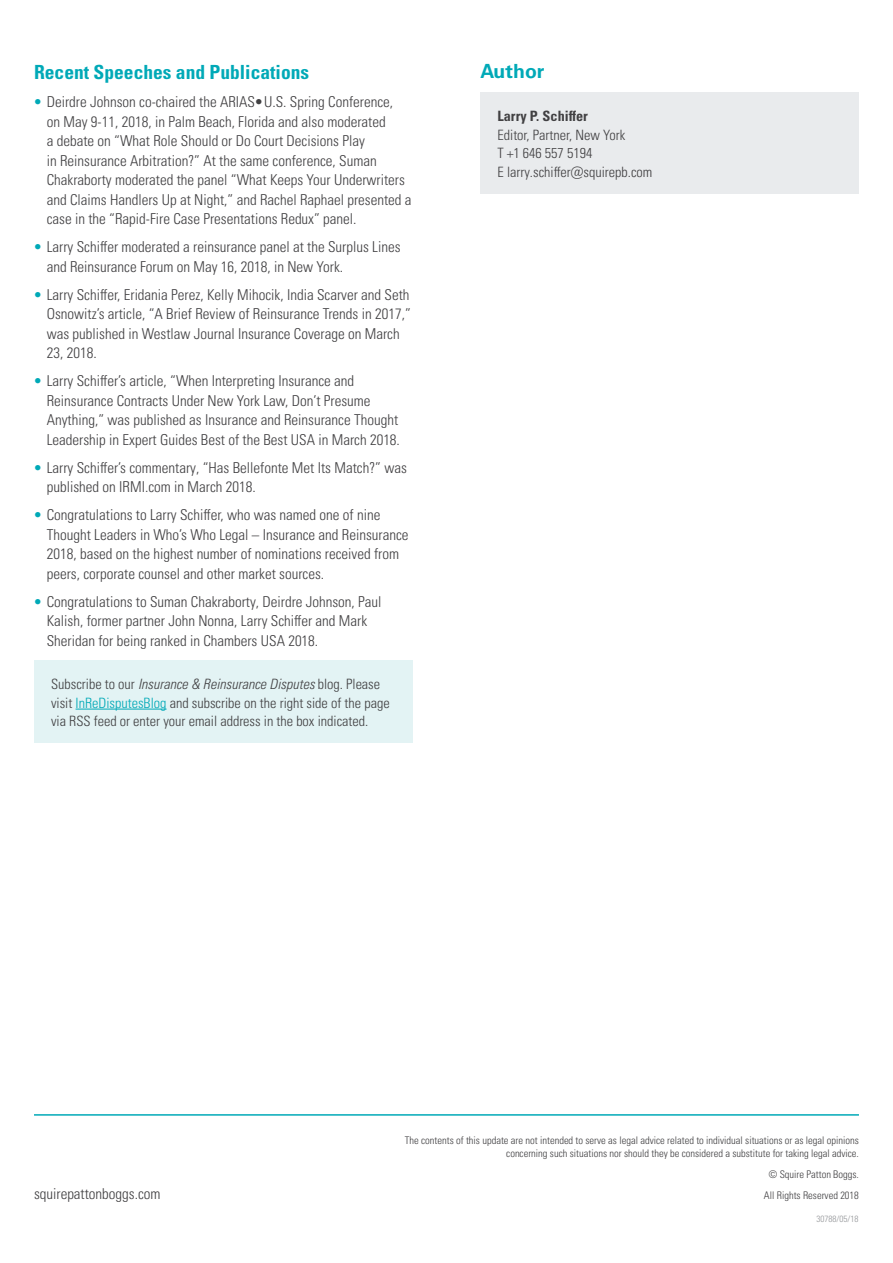
<style>
.page{position:relative;width:893px;height:1263px;background:#fff}
.page>*{position:absolute;margin:0;border:0;box-sizing:border-box;transform-origin:0 0}
.Body{font:19.5px "Univers LTCYR 67 Bold Cond";color:#00a9b7}
.t1{font:700 19.5px "Univers LTCYR 65";color:#00a9b7}
.t2{font:15px/19.5px "Univers LTCYR 47 Light Cond";color:#414042}
.Body-2{font:14.25px/18.8px "Univers LTCYR 47 Light Cond";color:#414042}
.t3{font:14.25px "Univers LTCYR 67 Bold Cond";color:#414042}
.t4{font:10.5px/12.6px "Univers LTCYR 47 Light Cond";color:#414042;text-align:right}
.t5{font:9px "Univers LTCYR 47 Light Cond";color:#939598}
.s1{color:#00a9b7}
.s2{font-family:"Univers LTCYR 47 Light Cond Obl"}
</style>
<div class="page">
<div style="left:34px;top:660px;width:378px;height:83px;background:#e3f3f4"></div>
<hr style="left:76px;top:709px;width:91px;height:1px;background:#00a9b7">
<div style="left:480px;top:92px;width:379px;height:102px;background:#e9ebed"></div>
<hr style="left:34px;top:1114px;width:825px;height:2px;background:#00a9b7">
<p class="Body" style="left:34px;top:60px;width:277px">Recent Speeches and Publications</p>
<p class="t2" style="left:47px;top:92px;width:366px;text-indent:-13px"><span class="s1">•</span> Deirdre Johnson co-chaired the ARIAS•U.S. Spring Conference,<br>on May 9-11, 2018, in Palm Beach, Florida and also moderated<br>a debate on “What Role Should or Do Court Decisions Play<br>in Reinsurance Arbitration?” At the same conference, Suman Chakraborty moderated the panel “What Keeps Your Underwriters and Claims Handlers Up at Night,” and Rachel Raphael presented a case in the “Rapid-Fire Case Presentations Redux” panel.</p>
<p class="t2" style="left:47px;top:237px;width:355px;text-indent:-13px"><span class="s1">•</span> Larry Schiffer moderated a reinsurance panel at the Surplus Lines and Reinsurance Forum on May 16, 2018, in New York.</p>
<p class="t2" style="left:47px;top:284px;width:366px;text-indent:-13px"><span class="s1">•</span> Larry Schiffer, Eridania Perez, Kelly Mihocik, India Scarver and Seth Osnowitz’s article, “A Brief Review of Reinsurance Trends in 2017,” was published in Westlaw Journal Insurance Coverage on March 23, 2018.</p>
<p class="t2" style="left:47px;top:371px;width:355px;text-indent:-13px"><span class="s1">•</span> Larry Schiffer’s article, “When Interpreting Insurance and Reinsurance Contracts Under New York Law, Don’t Presume Anything,” was published as Insurance and Reinsurance Thought Leadership in Expert Guides Best of the Best USA in March 2018.</p>
<p class="t2" style="left:47px;top:457px;width:362px;text-indent:-13px"><span class="s1">•</span> Larry Schiffer’s commentary, “Has Bellefonte Met Its Match?” was published on IRMI.com in March 2018.</p>
<p class="t2" style="left:47px;top:505px;width:363px;text-indent:-13px"><span class="s1">•</span> Congratulations to Larry Schiffer, who was named one of nine Thought Leaders in Who’s Who Legal – Insurance and Reinsurance 2018, based on the highest number of nominations received from peers, corporate counsel and other market sources.</p>
<p class="t2" style="left:47px;top:591px;width:336px;text-indent:-13px"><span class="s1">•</span> Congratulations to Suman Chakraborty, Deirdre Johnson, Paul<br>Kalish, former partner John Nonna, Larry Schiffer and Mark<br>Sheridan for being ranked in Chambers USA 2018.</p>
<p class="Body-2" style="left:51px;top:674px;width:340px">Subscribe to our <span class="s2">Insurance &amp; Reinsurance Disputes</span> blog. Please visit <span class="s1">InReDisputesBlog</span> and subscribe on the right side of the page via RSS feed or enter your email address in the box indicated.</p>
<p class="t1" style="left:480px;top:57px;width:66px">Author</p>
<p class="t3" style="left:497px;top:107px;width:92px">Larry P. Schiffer</p>
<p class="Body-2" style="left:497px;top:124px;width:129px">Editor, Partner, New York</p>
<p class="Body-2" style="left:497px;top:143px;width:96px">T +1 646 557 5194</p>
<p class="Body-2" style="left:497px;top:162px;width:156px">E larry.schiffer@squirepb.com</p>
<p class="t4" style="left:405px;top:1134px;width:456px">The contents of this update are not intended to serve as legal advice related to individual situations or as legal opinions concerning such situations nor should they be considered a substitute for taking legal advice.</p>
<p class="t4" style="left:769px;top:1167px;width:92px">© Squire Patton Boggs.</p>
<p class="t2" style="left:34px;top:1183px;width:128px">squirepattonboggs.com</p>
<p class="t4" style="left:764px;top:1188px;width:97px">All Rights Reserved 2018</p>
<p class="t5" style="left:816px;top:1213px;width:43px">30788/05/18</p>
</div>
